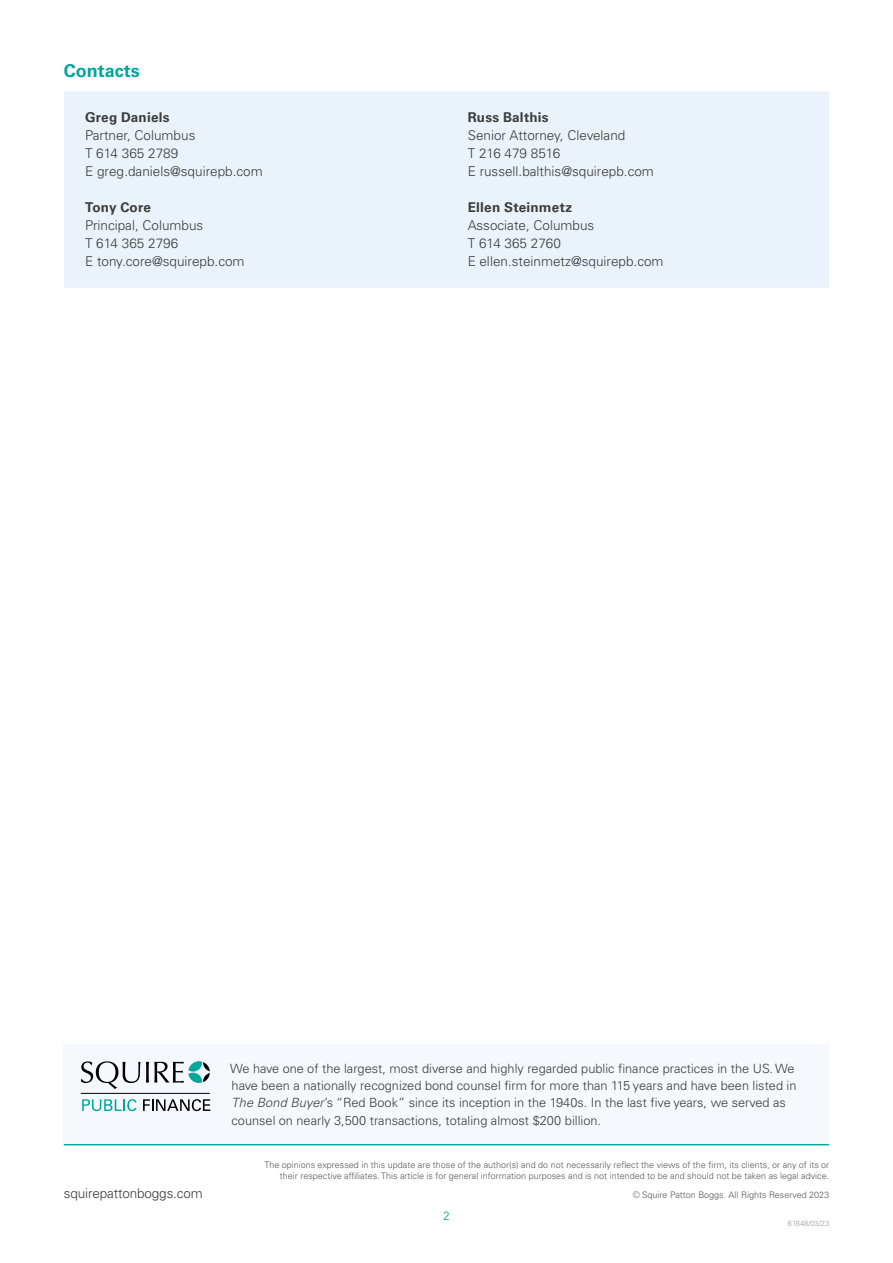
<style>
.page{position:relative;width:893px;height:1263px;background:#fff}
.page>*{position:absolute;margin:0;border:0;box-sizing:border-box;transform-origin:0 0}
.t1{font:700 18px "Univers LTCYR 65";color:#02a79c}
.t2{font:300 13.5px/18px "Univers LTCYR 45";color:#3c3c3b}
.t3{font:700 13.5px "Univers LTCYR 65";letter-spacing:.015em;color:#3c3c3b}
.t4{font:300 12.75px/17.2px "Univers LTCYR 45";color:#3c3c3b}
.t5{font:300 12px "Univers LTCYR 45";color:#02a79c}
.t6{font:300 9px/10.8px "Univers LTCYR 45";color:#575756;text-align:right}
.t7{font:300 7.5px "Univers LTCYR 45";color:#9d9d9c}
.s1{font-style:italic}
</style>
<div class="page">
<hr style="left:64px;top:1144px;width:765px;height:1px;background:#02a79c">
<div style="left:64px;top:91px;width:765px;height:197px;background:#eaf2fb"></div>
<div style="left:64px;top:1044px;width:765px;height:100px;background:#f5f8fd"></div>
<svg style="left:81px;top:1061px;width:59px;height:28px"></svg>
<svg style="left:146px;top:1061px;width:64px;height:22px"></svg>
<svg style="left:82px;top:1099px;width:55px;height:12px"></svg>
<svg style="left:143px;top:1099px;width:67px;height:12px"></svg>
<hr style="left:81px;top:1093px;width:129px;height:1px;background:#000">
<h1 class="t1" style="left:64px;top:58px;width:78px">Contacts</h1>
<p class="t3" style="left:85px;top:108px;width:86px">Greg Daniels</p>
<p class="t2" style="left:85px;top:126px;width:179px">Partner, Columbus<br>T 614 365 2789<br>E greg.daniels@squirepb.com</p>
<p class="t3" style="left:85px;top:198px;width:68px">Tony Core</p>
<p class="t2" style="left:85px;top:216px;width:161px">Principal, Columbus<br>T 614 365 2796<br>E tony.core@squirepb.com</p>
<p class="t3" style="left:468px;top:108px;width:82px">Russ Balthis</p>
<p class="t2" style="left:468px;top:126px;width:188px">Senior Attorney, Cleveland<br>T 216 479 8516<br>E russell.balthis@squirepb.com</p>
<p class="t3" style="left:468px;top:198px;width:106px">Ellen Steinmetz</p>
<p class="t2" style="left:468px;top:216px;width:197px">Associate, Columbus<br>T 614 365 2760<br>E ellen.steinmetz@squirepb.com</p>
<p class="t2" style="left:64px;top:1184px;width:141px">squirepattonboggs.com</p>
<p class="t4" style="left:230px;top:1059px;width:568px">We have one of the largest, most diverse and highly regarded public finance practices in the US. We have been a nationally recognized bond counsel firm for more than 115 years and have been listed in <span class="s1">The Bond Buyer</span>’s “Red Book” since its inception in the 1940s. In the last five years, we served as counsel on nearly 3,500 transactions, totaling almost $200 billion.</p>
<p class="t6" style="left:265px;top:1159px;width:566px">The opinions expressed in this update are those of the author(s) and do not necessarily reflect the views of the firm, its clients, or any of its or their respective affiliates. This article is for general information purposes and is not intended to be and should not be taken as legal advice.</p>
<p class="t6" style="left:633px;top:1189px;width:198px">© Squire Patton Boggs. All Rights Reserved 2023</p>
<p class="t5" style="left:443px;top:1208px;width:8px">2</p>
<p class="t7" style="left:788px;top:1218px;width:43px">61648/03/23</p>
</div>
